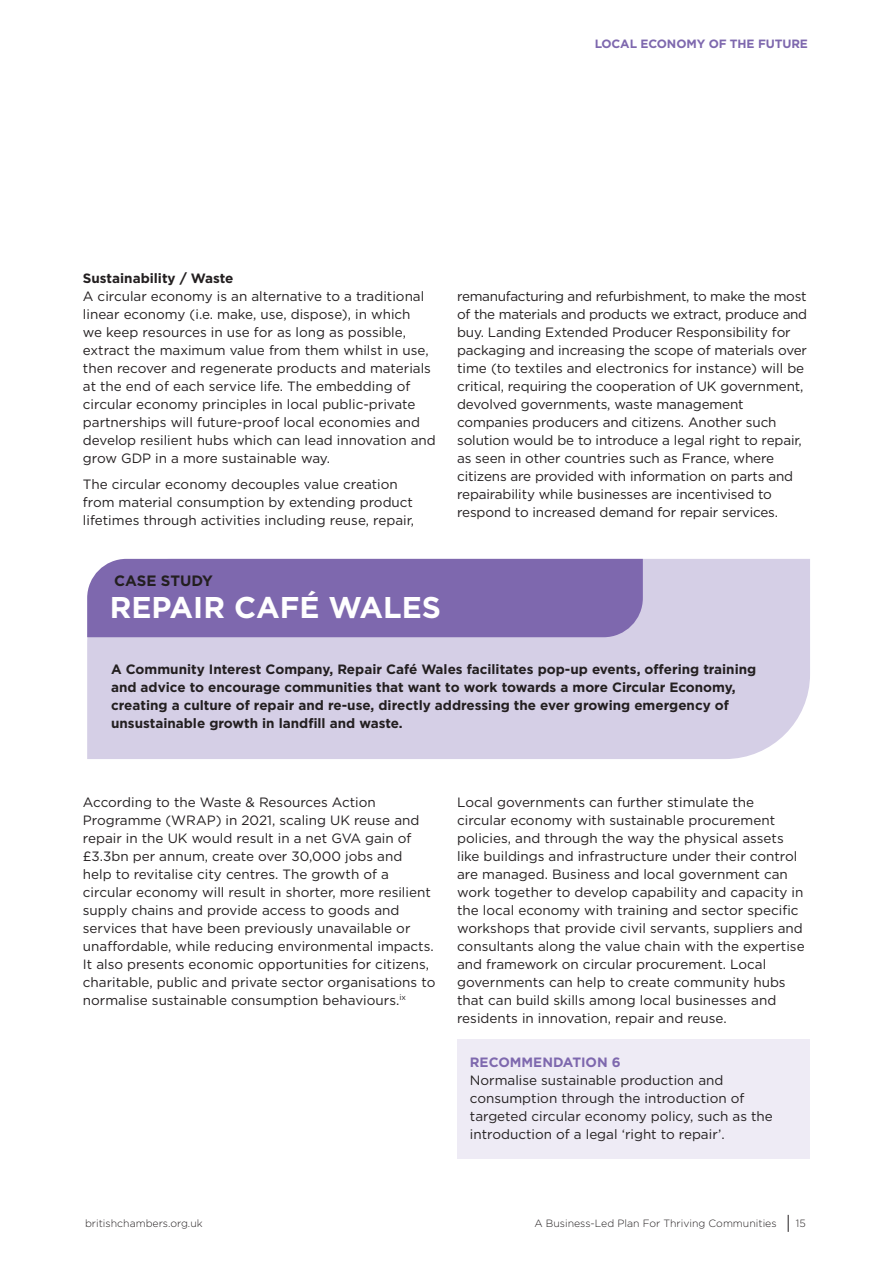
<style>
.page{position:relative;width:893px;height:1263px;background:#fff}
.page>*{position:absolute;margin:0;border:0;box-sizing:border-box;transform-origin:0 0}
.Headline{font:700 30px "Gotham";color:#fff}
.Headline-2{font:700 15px "Gotham";color:#231f20}
.Body_copy{font:13.5px/18px "Gotham";color:#231f20}
.Body_copy-2{font:700 13.5px/18px "Gotham";color:#231f20}
.t1{font:700 12px "Gotham";letter-spacing:-.01em;color:#7e68ae}
.t2{font:300 10.5px "Gotham";color:#231f20}
.s1{font-weight:700}
.s2{font-weight:700;color:#7e68ae}
</style>
<div class="page">
<svg style="left:788px;top:1215px;width:1px;height:17px"></svg>
<div style="left:457px;top:1039px;width:353px;height:119px;background:#eeebf5"></div>
<div style="left:87px;top:559px;width:723px;height:200px;background:#d5cfe6"></div>
<div style="left:87px;top:559px;width:556px;height:78px;background:#7e68ae"></div>
<p class="t1" style="left:595px;top:36px;width:215px">LOCAL ECONOMY OF THE FUTURE</p>
<p class="Body_copy" style="left:83px;top:269px;width:354px"><span class="s1">Sustainability / Waste<br></span>A circular economy is an alternative to a traditional linear economy (i.e. make, use, dispose), in which<br>we keep resources in use for as long as possible, extract the maximum value from them whilst in use, then recover and regenerate products and materials at the end of each service life. The embedding of circular economy principles in local public-private partnerships will future-proof local economies and develop resilient hubs which can lead innovation and grow GDP in a more sustainable way.</p>
<p class="Body_copy" style="left:83px;top:475px;width:333px">The circular economy decouples value creation from material consumption by extending product lifetimes through activities including reuse, repair,</p>
<p class="Body_copy" style="left:457px;top:287px;width:352px">remanufacturing and refurbishment, to make the most of the materials and products we extract, produce and buy. Landing Extended Producer Responsibility for packaging and increasing the scope of materials over time (to textiles and electronics for instance) will be critical, requiring the cooperation of UK government, devolved governments, waste management companies producers and citizens. Another such solution would be to introduce a legal right to repair, as seen in other countries such as France, where citizens are provided with information on parts and repairability while businesses are incentivised to respond to increased demand for repair services.</p>
<p class="Headline-2" style="left:114px;top:571px;width:100px">CASE STUDY</p>
<p class="Headline" style="left:110px;top:587px;width:333px">REPAIR CAFÉ WALES</p>
<p class="Body_copy-2" style="left:111px;top:660px;width:647px">A Community Interest Company, Repair Café Wales facilitates pop-up events, offering training and advice to encourage communities that want to work towards a more Circular Economy, creating a culture of repair and re-use, directly addressing the ever growing emergency of unsustainable growth in landfill and waste.</p>
<p class="Body_copy" style="left:83px;top:793px;width:354px">According to the Waste &amp; Resources Action Programme (WRAP) in 2021, scaling UK reuse and repair in the UK would result in a net GVA gain of £3.3bn per annum, create over 30,000 jobs and<br>help to revitalise city centres. The growth of a circular economy will result in shorter, more resilient supply chains and provide access to goods and services that have been previously unavailable or unaffordable, while reducing environmental impacts.<br>It also presents economic opportunities for citizens, charitable, public and private sector organisations to normalise sustainable consumption behaviours.<sup>ix</sup></p>
<p class="Body_copy" style="left:457px;top:793px;width:349px">Local governments can further stimulate the circular economy with sustainable procurement policies, and through the way the physical assets like buildings and infrastructure under their control are managed. Business and local government can work together to develop capability and capacity in the local economy with training and sector specific workshops that provide civil servants, suppliers and consultants along the value chain with the expertise and framework on circular procurement. Local governments can help to create community hubs that can build skills among local businesses and residents in innovation, repair and reuse.</p>
<p class="Body_copy" style="left:470px;top:1053px;width:305px"><span class="s2">RECOMMENDATION 6<br></span>Normalise sustainable production and consumption through the introduction of targeted circular economy policy, such as the introduction of a legal ‘right to repair’.</p>
<p class="t2" style="left:85px;top:1216px;width:119px">britishchambers.org.uk</p>
<p class="t2" style="left:534px;top:1216px;width:244px">A Business-Led Plan For Thriving Communities</p>
<p class="t2" style="left:796px;top:1216px;width:11px">15</p>
</div>
